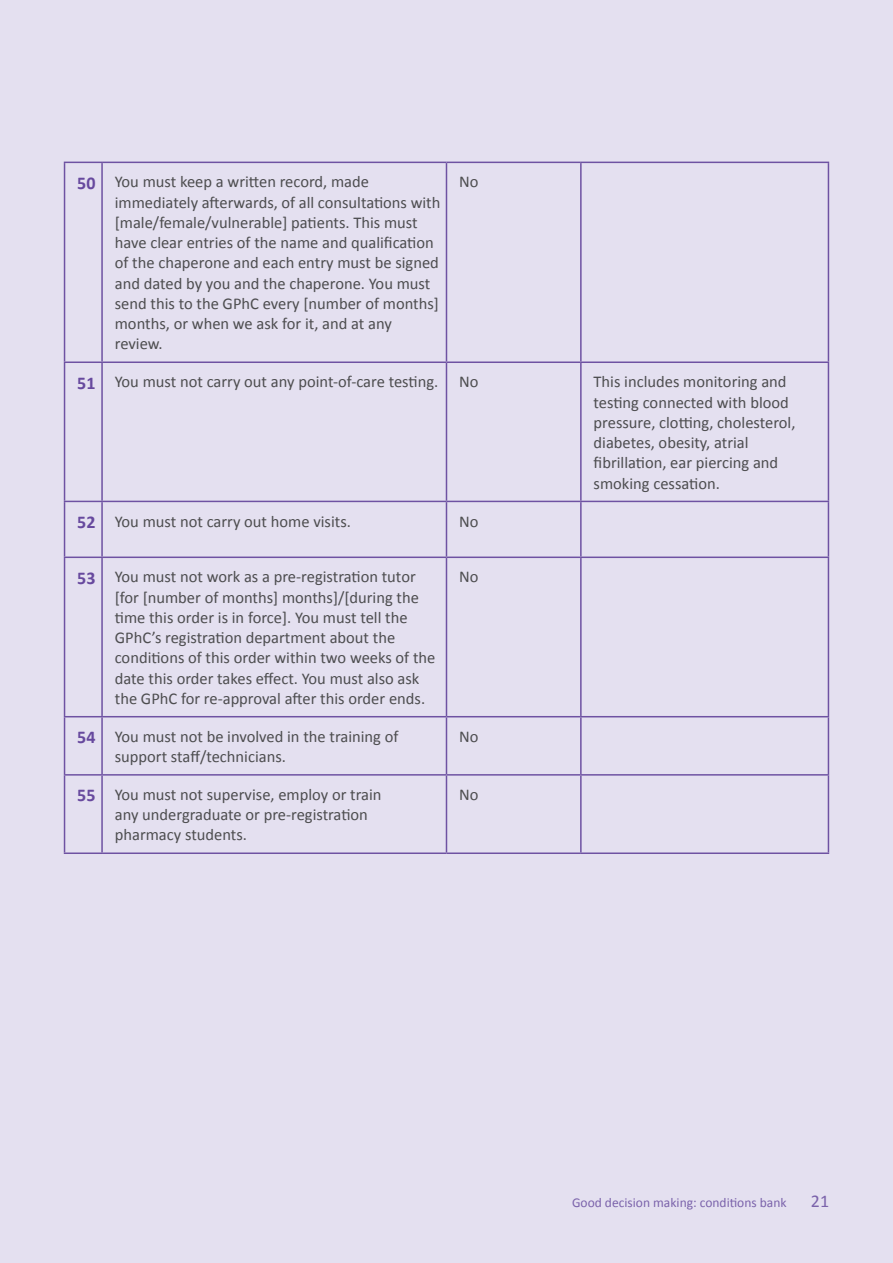
<style>
.page{position:relative;width:893px;height:1263px;background:#e4e0f0}
.page>*{position:absolute;margin:0;border:0;box-sizing:border-box;transform-origin:0 0}
.t1{font:18px "Calibri";color:#7b63ab}
.t2{font:16.5px/20.2px "Calibri";color:#4d4d4f}
.t3{font:13.5px "Calibri";color:#7b63ab}
.s1{font-weight:700;font-size:18px;color:#67499e}
</style>
<div class="page">
<hr style="left:64px;top:162px;width:38px;height:1px;background:#6e52a2">
<hr style="left:64px;top:163px;width:1px;height:198px;background:#6e52a2">
<hr style="left:102px;top:162px;width:344px;height:1px;background:#6e52a2">
<hr style="left:101px;top:163px;width:2px;height:198px;background:#6e52a2">
<hr style="left:446px;top:162px;width:135px;height:1px;background:#6e52a2">
<hr style="left:446px;top:163px;width:1px;height:198px;background:#6e52a2">
<hr style="left:581px;top:162px;width:248px;height:1px;background:#6e52a2">
<hr style="left:580px;top:163px;width:2px;height:198px;background:#6e52a2">
<hr style="left:828px;top:163px;width:1px;height:198px;background:#6e52a2">
<hr style="left:64px;top:361px;width:38px;height:2px;background:#6e52a2">
<hr style="left:64px;top:363px;width:1px;height:138px;background:#6e52a2">
<hr style="left:102px;top:361px;width:344px;height:2px;background:#6e52a2">
<hr style="left:101px;top:363px;width:2px;height:138px;background:#6e52a2">
<hr style="left:446px;top:361px;width:135px;height:2px;background:#6e52a2">
<hr style="left:446px;top:363px;width:1px;height:138px;background:#6e52a2">
<hr style="left:581px;top:361px;width:248px;height:2px;background:#6e52a2">
<hr style="left:580px;top:363px;width:2px;height:138px;background:#6e52a2">
<hr style="left:828px;top:363px;width:1px;height:138px;background:#6e52a2">
<hr style="left:64px;top:501px;width:38px;height:1px;background:#6e52a2">
<hr style="left:64px;top:502px;width:1px;height:54px;background:#6e52a2">
<hr style="left:102px;top:501px;width:344px;height:1px;background:#6e52a2">
<hr style="left:101px;top:502px;width:2px;height:54px;background:#6e52a2">
<hr style="left:446px;top:501px;width:135px;height:1px;background:#6e52a2">
<hr style="left:446px;top:502px;width:1px;height:54px;background:#6e52a2">
<hr style="left:581px;top:501px;width:248px;height:1px;background:#6e52a2">
<hr style="left:580px;top:502px;width:2px;height:54px;background:#6e52a2">
<hr style="left:828px;top:502px;width:1px;height:54px;background:#6e52a2">
<hr style="left:64px;top:556px;width:38px;height:2px;background:#6e52a2">
<hr style="left:64px;top:558px;width:1px;height:158px;background:#6e52a2">
<hr style="left:102px;top:556px;width:344px;height:2px;background:#6e52a2">
<hr style="left:101px;top:558px;width:2px;height:158px;background:#6e52a2">
<hr style="left:446px;top:556px;width:135px;height:2px;background:#6e52a2">
<hr style="left:446px;top:558px;width:1px;height:158px;background:#6e52a2">
<hr style="left:581px;top:556px;width:248px;height:2px;background:#6e52a2">
<hr style="left:580px;top:558px;width:2px;height:158px;background:#6e52a2">
<hr style="left:828px;top:558px;width:1px;height:158px;background:#6e52a2">
<hr style="left:64px;top:716px;width:38px;height:1px;background:#6e52a2">
<hr style="left:64px;top:717px;width:1px;height:57px;background:#6e52a2">
<hr style="left:102px;top:716px;width:344px;height:1px;background:#6e52a2">
<hr style="left:101px;top:717px;width:2px;height:57px;background:#6e52a2">
<hr style="left:446px;top:716px;width:135px;height:1px;background:#6e52a2">
<hr style="left:446px;top:717px;width:1px;height:57px;background:#6e52a2">
<hr style="left:581px;top:716px;width:248px;height:1px;background:#6e52a2">
<hr style="left:580px;top:717px;width:2px;height:57px;background:#6e52a2">
<hr style="left:828px;top:717px;width:1px;height:57px;background:#6e52a2">
<hr style="left:64px;top:774px;width:38px;height:2px;background:#6e52a2">
<hr style="left:64px;top:776px;width:1px;height:76px;background:#6e52a2">
<hr style="left:102px;top:774px;width:344px;height:2px;background:#6e52a2">
<hr style="left:101px;top:776px;width:2px;height:76px;background:#6e52a2">
<hr style="left:446px;top:774px;width:135px;height:2px;background:#6e52a2">
<hr style="left:446px;top:776px;width:1px;height:76px;background:#6e52a2">
<hr style="left:581px;top:774px;width:248px;height:2px;background:#6e52a2">
<hr style="left:580px;top:776px;width:2px;height:76px;background:#6e52a2">
<hr style="left:828px;top:776px;width:1px;height:76px;background:#6e52a2">
<hr style="left:64px;top:852px;width:38px;height:2px;background:#6e52a2">
<hr style="left:102px;top:852px;width:344px;height:2px;background:#6e52a2">
<hr style="left:446px;top:852px;width:135px;height:2px;background:#6e52a2">
<hr style="left:581px;top:852px;width:248px;height:2px;background:#6e52a2">
<p class="t2" style="left:115px;top:172px;width:327px;text-indent:-38px"><span class="s1">50</span> You must keep a written record, made immediately afterwards, of all consultations with [male/female/vulnerable] patients. This must have clear entries of the name and qualification of the chaperone and each entry must be signed and dated by you and the chaperone. You must send this to the GPhC every [number of months] months, or when we ask for it, and at any review.</p>
<p class="t2" style="left:459px;top:172px;width:21px">No</p>
<p class="t2" style="left:77px;top:372px;width:362px"><span class="s1">51</span> You must not carry out any point-of-care testing.</p>
<p class="t2" style="left:459px;top:372px;width:21px">No</p>
<p class="t2" style="left:594px;top:372px;width:203px">This includes monitoring and testing connected with blood pressure, clotting, cholesterol, diabetes, obesity, atrial fibrillation, ear piercing and smoking cessation.</p>
<p class="t2" style="left:77px;top:511px;width:275px"><span class="s1">52</span> You must not carry out home visits.</p>
<p class="t2" style="left:459px;top:511px;width:21px">No</p>
<p class="t2" style="left:115px;top:567px;width:322px;text-indent:-38px"><span class="s1">53</span> You must not work as a pre-registration tutor [for [number of months] months]/[during the time this order is in force]. You must tell the GPhC’s registration department about the conditions of this order within two weeks of the date this order takes effect. You must also ask the GPhC for re-approval after this order ends.</p>
<p class="t2" style="left:459px;top:567px;width:21px">No</p>
<p class="t2" style="left:115px;top:726px;width:285px;text-indent:-38px"><span class="s1">54</span> You must not be involved in the training of support staff/technicians.</p>
<p class="t2" style="left:459px;top:726px;width:21px">No</p>
<p class="t2" style="left:115px;top:784px;width:268px;text-indent:-38px"><span class="s1">55</span> You must not supervise, employ or train any undergraduate or pre-registration pharmacy students.</p>
<p class="t2" style="left:459px;top:784px;width:21px">No</p>
<p class="t3" style="left:572px;top:1194px;width:216px">Good decision making: conditions bank</p>
<p class="t1" style="left:811px;top:1189px;width:20px">21</p>
</div>
